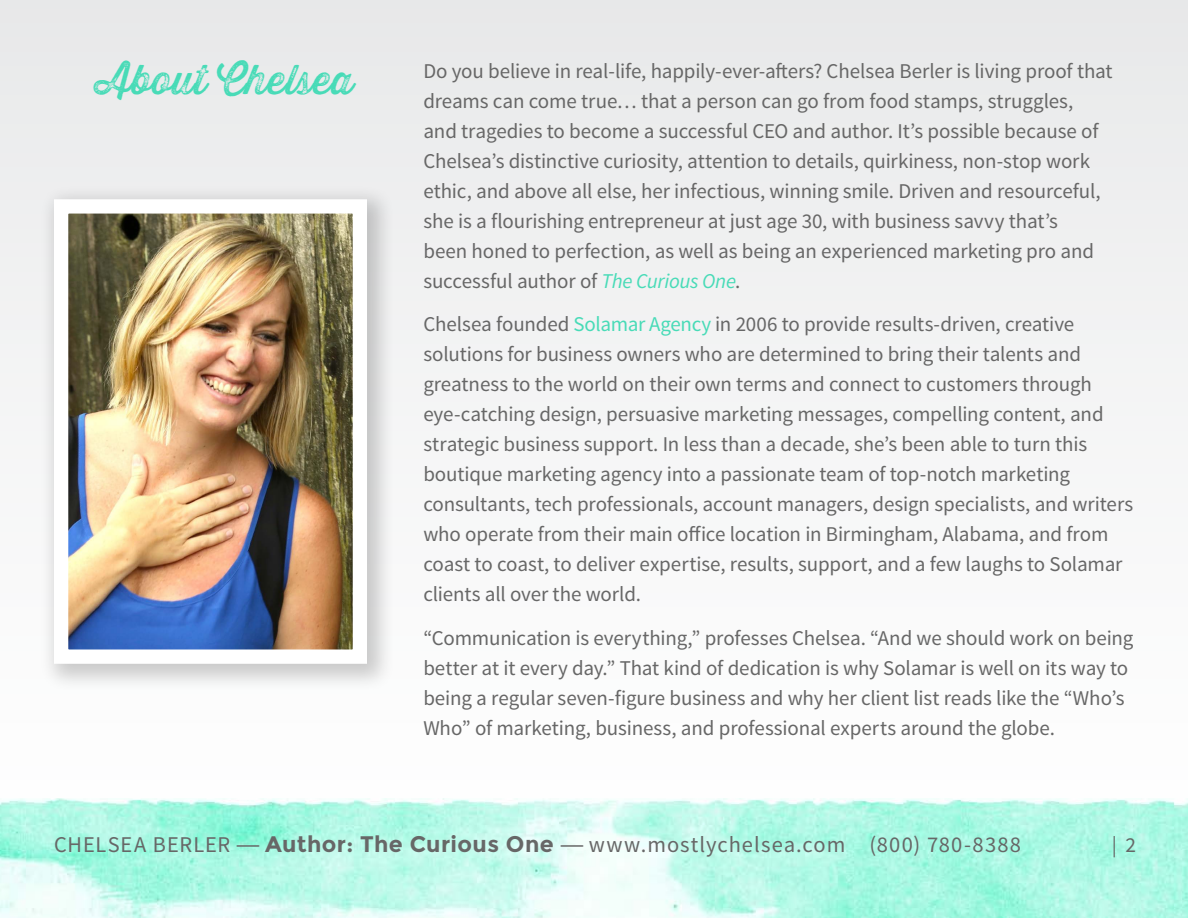
<style>
.page{position:relative;width:1188px;height:918px;background:#fff}
.page>*{position:absolute;margin:0;border:0;box-sizing:border-box;transform-origin:0 0}
.t1{font:40.5px "Thirsty Rough Reg Thr";letter-spacing:.01em;color:#48dbb7}
.t2{font:22.5px "Source Sans Pro";letter-spacing:.045em;color:#676767}
.t3{font:21.3px "Source Sans Pro";color:#676767}
.t4{font:21px/30px "Source Sans Pro";letter-spacing:-.005em;color:#676767}
.s1{font-style:italic;color:#48dbb7}
.s2{color:#48dbb7}
.s3{font-family:"Adobe Caslon Pro";font-weight:600}
.s4{font-family:"Montserrat";font-weight:700}
</style>
<div class="page">
<div style="left:0;top:0;width:1188px;height:906px;background:#f4f4f4"></div>
<img style="left:0;top:799px;width:1188px;height:119px">
<div style="left:38px;top:184px;width:358px;height:509px;background:#000;opacity:.2"></div>
<img style="left:69px;top:214px;width:283px;height:435px">
<div style="left:54px;top:199px;width:313px;height:465px;border:14px solid #fff"></div>
<h1 class="t1" style="left:96px;top:50px;width:259px">About Chelsea</h1>
<p class="t4" style="left:423px;top:56px;width:691px">Do you believe in real-life, happily-ever-afters? Chelsea Berler is living proof that dreams can come true… that a person can go from food stamps, struggles,<br>and tragedies to become a successful CEO and author. It’s possible because of Chelsea’s distinctive curiosity, attention to details, quirkiness, non-stop work ethic, and above all else, her infectious, winning smile. Driven and resourceful, she is a flourishing entrepreneur at just age 30, with business savvy that’s<br>been honed to perfection, as well as being an experienced marketing pro and successful author of <span class="s1">The Curious One</span>.</p>
<p class="t4" style="left:423px;top:310px;width:711px">Chelsea founded <span class="s2">Solamar Agency</span> in 2006 to provide results-driven, creative solutions for business owners who are determined to bring their talents and greatness to the world on their own terms and connect to customers through eye-catching design, persuasive marketing messages, compelling content, and strategic business support. In less than a decade, she’s been able to turn this boutique marketing agency into a passionate team of top-notch marketing consultants, tech professionals, account managers, design specialists, and writers who operate from their main office location in Birmingham, Alabama, and from coast to coast, to deliver expertise, results, support, and a few laughs to Solamar clients all over the world.</p>
<p class="t4" style="left:423px;top:623px;width:712px">“Communication is everything,” professes Chelsea. “And we should work on being better at it every day.” That kind of dedication is why Solamar is well on its way to being a regular seven-figure business and why her client list reads like the “Who’s Who” of marketing, business, and professional experts around the globe.</p>
<p class="t2" style="left:54px;top:831px;width:969px">CHELSEA BERLER <span class="s3">—</span> <span class="s4">Author: The Curious One</span> <span class="s3">—</span> www.mostlychelsea.com (800) 780-8388</p>
<p class="t3" style="left:1112px;top:832px;width:26px">| 2</p>
</div>
